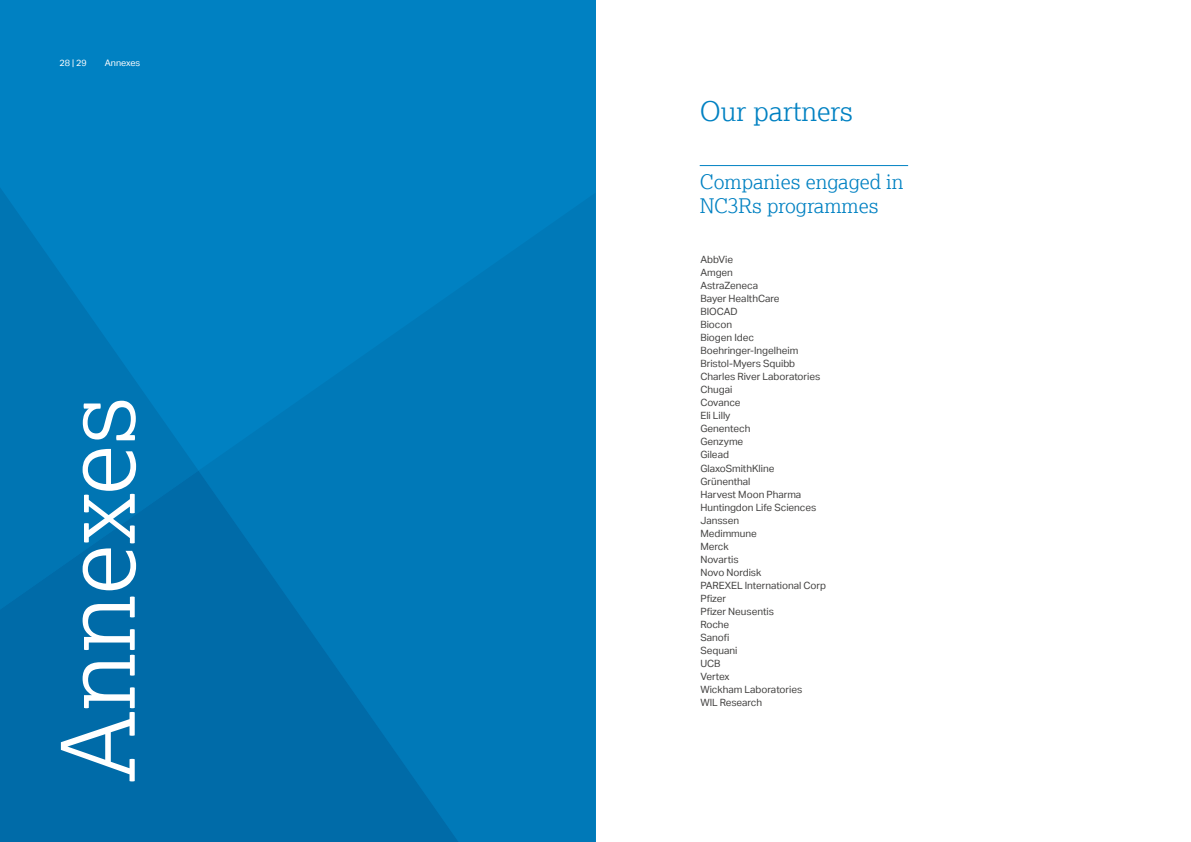
<style>
.page{position:relative;width:1191px;height:842px;background:#fff}
.page>*{position:absolute;margin:0;border:0;box-sizing:border-box;transform-origin:0 0}
.t1{font:300 100px "NC3 Rs Lexia";color:#fff}
.t2{font:300 27px "NC3 Rs Lexia";color:#0081c2}
.t3{font:300 20px/24px "NC3 Rs Lexia";color:#0081c2}
.t4{font:10px/13px "Aktiv Grotesk";letter-spacing:-.005em;color:#434241}
.t5{font:9px "Aktiv Grotesk";color:#fff}
</style>
<div class="page">
<div style="left:0;top:0;width:595px;height:842px;background:#0081c2"></div>
<svg style="left:0;top:188px;width:198px;height:283px;fill:#0075b3"></svg>
<svg style="left:0;top:471px;width:458px;height:371px;fill:#006ba8"></svg>
<hr style="left:699px;top:165px;width:209px;height:1px;background:#0081c2">
<p class="t5" style="left:60px;top:57px;width:29px">28 | 29</p>
<p class="t5" style="left:105px;top:57px;width:37px">Annexes</p>
<p class="t1" style="left:35px;top:782px;width:388px;rotate:-90deg">Annexes</p>
<p class="t2" style="left:700px;top:95px;width:155px">Our partners</p>
<p class="t3" style="left:699px;top:169px;width:205px">Companies engaged in<br>NC3Rs programmes</p>
<p class="t4" style="left:700px;top:253px;width:127px">AbbVie<br>Amgen<br>AstraZeneca<br>Bayer HealthCare<br>BIOCAD<br>Biocon<br>Biogen Idec<br>Boehringer-Ingelheim<br>Bristol-Myers Squibb<br>Charles River Laboratories<br>Chugai<br>Covance<br>Eli Lilly<br>Genentech<br>Genzyme<br>Gilead<br>GlaxoSmithKline<br>Grünenthal<br>Harvest Moon Pharma<br>Huntingdon Life Sciences<br>Janssen<br>Medimmune<br>Merck<br>Novartis<br>Novo Nordisk<br>PAREXEL International Corp<br>Pfizer<br>Pfizer Neusentis<br>Roche<br>Sanofi<br>Sequani<br>UCB<br>Vertex<br>Wickham Laboratories<br>WIL Research</p>
</div>
